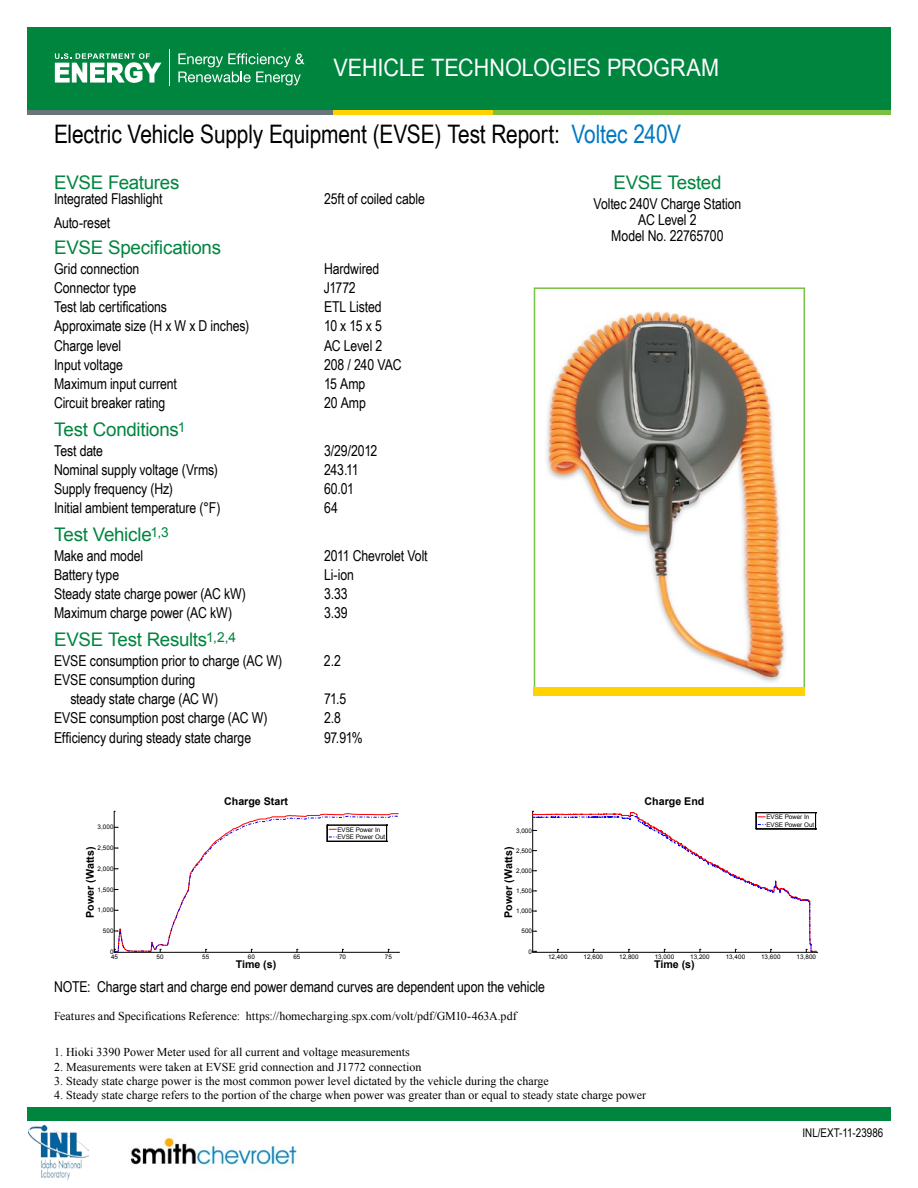
<style>
.page{position:relative;width:918px;height:1188px;background:#fff}
.page>*{position:absolute;margin:0;border:0;box-sizing:border-box;transform-origin:0 0}
.t1{font:25.5px "Arial Narrow";letter-spacing:-.005em;color:#000}
.t2{font:24px "Arial Narrow";color:#fff;scale:1.1 1}
.t3{font:18.75px "Arial";letter-spacing:-.015em;color:#00853f}
.t4{font:15px/16.2px "Arial Narrow";letter-spacing:-.01em;color:#000}
.t5{font:12px "Times New Roman";color:#000}
.t6{font:12px "Arial Narrow";color:#000}
.t7{font:700 10.65px "Arial";color:#000}
.t8{font:6.3px/7.6px "Arial";letter-spacing:.005em;color:#000}
.s1{color:#0079c1}
</style>
<div class="page">
<img style="left:546px;top:311px;width:240px;height:371px">
<div style="left:534px;top:287px;width:271px;height:401px;border:2px solid #7ac143"></div>
<div style="left:534px;top:688px;width:271px;height:8px;background:#ffd200"></div>
<hr style="left:532px;top:811px;width:1px;height:141px;background:#000">
<svg style="left:533px;top:811px;width:285px;height:142px"></svg>
<svg style="left:114px;top:811px;width:285px;height:142px"></svg>
<img style="left:28px;top:1125px;width:60px;height:54px">
<img style="left:130px;top:1136px;width:167px;height:29px">
<div style="left:27px;top:27px;width:864px;height:84px;background:#00853f"></div>
<div style="left:27px;top:110px;width:306px;height:5px;background:#6a747b"></div>
<div style="left:333px;top:110px;width:161px;height:5px;background:#ffd200"></div>
<div style="left:494px;top:110px;width:397px;height:5px;background:#7ac143"></div>
<svg style="left:55px;top:53px;width:106px;height:30px"></svg>
<svg style="left:178px;top:53px;width:127px;height:32px"></svg>
<hr style="left:169px;top:50px;width:1px;height:36px;background:#fff">
<div style="left:27px;top:1107px;width:864px;height:14px;background:#00853f"></div>
<h2 class="t2" style="left:333px;top:50px;width:52px">vehicle</h2>
<h2 class="t2" style="left:431px;top:50px;width:68px">technolo</h2>
<h2 class="t2" style="left:550px;top:50px;width:155px">gies program</h2>
<h1 class="t1" style="left:54px;top:116px;width:629px">Electric Vehicle Supply Equipment (EVSE) Test Report: <span class="s1">Voltec 240V</span></h1>
<p class="t3" style="left:54px;top:170px;width:127px">EVSE Features</p>
<p class="t4" style="left:54px;top:190px;width:110px">Integrated Flashlight</p>
<p class="t4" style="left:324px;top:190px;width:102px">25ft of coiled cable</p>
<p class="t4" style="left:54px;top:214px;width:58px">Auto-reset</p>
<p class="t3" style="left:54px;top:235px;width:169px">EVSE Specifications</p>
<p class="t4" style="left:54px;top:260px;width:87px">Grid connection</p>
<p class="t4" style="left:324px;top:260px;width:57px">Hardwired</p>
<p class="t4" style="left:54px;top:279px;width:84px">Connector type</p>
<p class="t4" style="left:324px;top:279px;width:33px">J1772</p>
<p class="t4" style="left:54px;top:298px;width:115px">Test lab certifications</p>
<p class="t4" style="left:324px;top:298px;width:59px">ETL Listed</p>
<p class="t4" style="left:54px;top:317px;width:197px">Approximate size (H x W x D inches)</p>
<p class="t4" style="left:324px;top:317px;width:59px">10 x 15 x 5</p>
<p class="t4" style="left:54px;top:337px;width:69px">Charge level</p>
<p class="t4" style="left:324px;top:337px;width:60px">AC Level 2</p>
<p class="t4" style="left:54px;top:356px;width:71px">Input voltage</p>
<p class="t4" style="left:324px;top:356px;width:79px">208 / 240 VAC</p>
<p class="t4" style="left:54px;top:375px;width:124px">Maximum input current</p>
<p class="t4" style="left:324px;top:375px;width:43px">15 Amp</p>
<p class="t4" style="left:54px;top:394px;width:113px">Circuit breaker rating</p>
<p class="t4" style="left:324px;top:394px;width:43px">20 Amp</p>
<p class="t3" style="left:54px;top:418px;width:133px">Test Conditions<sup>1</sup></p>
<p class="t4" style="left:54px;top:442px;width:51px">Test date</p>
<p class="t4" style="left:324px;top:442px;width:55px">3/29/2012</p>
<p class="t4" style="left:54px;top:461px;width:165px">Nominal supply voltage (Vrms)</p>
<p class="t4" style="left:324px;top:461px;width:36px">243.11</p>
<p class="t4" style="left:54px;top:480px;width:120px">Supply frequency (Hz)</p>
<p class="t4" style="left:324px;top:480px;width:32px">60.01</p>
<p class="t4" style="left:54px;top:499px;width:168px">Initial ambient temperature (°F)</p>
<p class="t4" style="left:324px;top:499px;width:15px">64</p>
<p class="t3" style="left:54px;top:523px;width:116px">Test Vehicle<sup>1,3</sup></p>
<p class="t4" style="left:54px;top:547px;width:91px">Make and model</p>
<p class="t4" style="left:324px;top:547px;width:105px">2011 Chevrolet Volt</p>
<p class="t4" style="left:54px;top:566px;width:67px">Battery type</p>
<p class="t4" style="left:324px;top:566px;width:32px">Li-ion</p>
<p class="t4" style="left:54px;top:585px;width:194px">Steady state charge power (AC kW)</p>
<p class="t4" style="left:324px;top:585px;width:25px">3.33</p>
<p class="t4" style="left:54px;top:604px;width:180px">Maximum charge power (AC kW)</p>
<p class="t4" style="left:324px;top:604px;width:25px">3.39</p>
<p class="t3" style="left:54px;top:628px;width:184px">EVSE Test Results<sup>1,2,4</sup></p>
<p class="t4" style="left:54px;top:652px;width:230px">EVSE consumption prior to charge (AC W)</p>
<p class="t4" style="left:324px;top:652px;width:19px">2.2</p>
<p class="t4" style="left:70px;top:669px;width:149px;line-height:19.2px;text-indent:-16px">EVSE consumption during steady state charge (AC W)</p>
<p class="t4" style="left:324px;top:690px;width:24px">71.5</p>
<p class="t3" style="left:613px;top:170px;width:110px">EVSE Tested</p>
<p class="t4" style="left:593px;top:195px;width:150px;text-align:center">Voltec 240V Charge Station<br>AC Level 2<br>Model No. 22765700</p>
<p class="t4" style="left:54px;top:709px;width:215px">EVSE consumption post charge (AC W)</p>
<p class="t4" style="left:324px;top:709px;width:18px">2.8</p>
<p class="t4" style="left:54px;top:729px;width:199px">Efficiency during steady state charge</p>
<p class="t4" style="left:324px;top:729px;width:40px">97.91%</p>
<p class="t7" style="left:224px;top:795px;width:65px">Charge Start</p>
<p class="t7" style="left:645px;top:795px;width:61px">Charge End</p>
<p class="t8" style="left:98px;top:824px;width:17px">3,000</p>
<p class="t8" style="left:337px;top:826px;width:49px">EVSE Power In<br>EVSE Power Out</p>
<p class="t8" style="left:516px;top:827px;width:17px">3,000</p>
<p class="t8" style="left:766px;top:813px;width:49px">EVSE Power In<br>EVSE Power Out</p>
<p class="t8" style="left:98px;top:844px;width:17px">2,500</p>
<p class="t7" style="left:83px;top:918px;width:73px;rotate:-90deg">Power (Watts)</p>
<p class="t8" style="left:98px;top:865px;width:17px">2,000</p>
<p class="t8" style="left:98px;top:886px;width:17px">1,500</p>
<p class="t8" style="left:98px;top:906px;width:17px">1,000</p>
<p class="t7" style="left:501px;top:918px;width:73px;rotate:-90deg">Power (Watts)</p>
<p class="t8" style="left:516px;top:847px;width:17px">2,500</p>
<p class="t8" style="left:516px;top:867px;width:17px">2,000</p>
<p class="t8" style="left:516px;top:887px;width:17px">1,500</p>
<p class="t8" style="left:516px;top:907px;width:17px">1,000</p>
<p class="t8" style="left:103px;top:927px;width:12px">500</p>
<p class="t8" style="left:521px;top:927px;width:12px">500</p>
<p class="t8" style="left:110px;top:948px;width:5px">0</p>
<p class="t8" style="left:111px;top:953px;width:9px">45</p>
<p class="t8" style="left:157px;top:953px;width:9px">50</p>
<p class="t8" style="left:202px;top:953px;width:9px">55</p>
<p class="t8" style="left:248px;top:953px;width:9px">60</p>
<p class="t8" style="left:293px;top:953px;width:9px">65</p>
<p class="t8" style="left:339px;top:953px;width:9px">70</p>
<p class="t8" style="left:385px;top:953px;width:9px">75</p>
<p class="t7" style="left:236px;top:957px;width:42px">Time (s)</p>
<p class="t8" style="left:529px;top:948px;width:5px">0</p>
<p class="t8" style="left:548px;top:953px;width:21px">12,400</p>
<p class="t8" style="left:584px;top:953px;width:21px">12,600</p>
<p class="t8" style="left:619px;top:953px;width:21px">12,800</p>
<p class="t8" style="left:655px;top:953px;width:21px">13,000</p>
<p class="t8" style="left:690px;top:953px;width:21px">13,200</p>
<p class="t8" style="left:726px;top:953px;width:21px">13,400</p>
<p class="t8" style="left:761px;top:953px;width:21px">13,600</p>
<p class="t8" style="left:797px;top:953px;width:21px">13,800</p>
<p class="t7" style="left:654px;top:957px;width:42px">Time (s)</p>
<p class="t4" style="left:54px;top:978px;width:493px">NOTE: Charge start and charge end power demand curves are dependent upon the vehicle</p>
<p class="t5" style="left:54px;top:1008px;width:464px">Features and Specifications Reference: https://homecharging.spx.com/volt/pdf/GM10-463A.pdf</p>
<p class="t5" style="left:54px;top:1044px;width:357px">1. Hioki 3390 Power Meter used for all current and voltage measurements</p>
<p class="t5" style="left:54px;top:1059px;width:369px">2. Measurements were taken at EVSE grid connection and J1772 connection</p>
<p class="t5" style="left:54px;top:1073px;width:496px">3. Steady state charge power is the most common power level dictated by the vehicle during the charge</p>
<p class="t5" style="left:54px;top:1087px;width:594px">4. Steady state charge refers to the portion of the charge when power was greater than or equal to steady state charge power</p>
<p class="t6" style="left:802px;top:1124px;width:82px">INL/EXT-11-23986</p>
</div>
